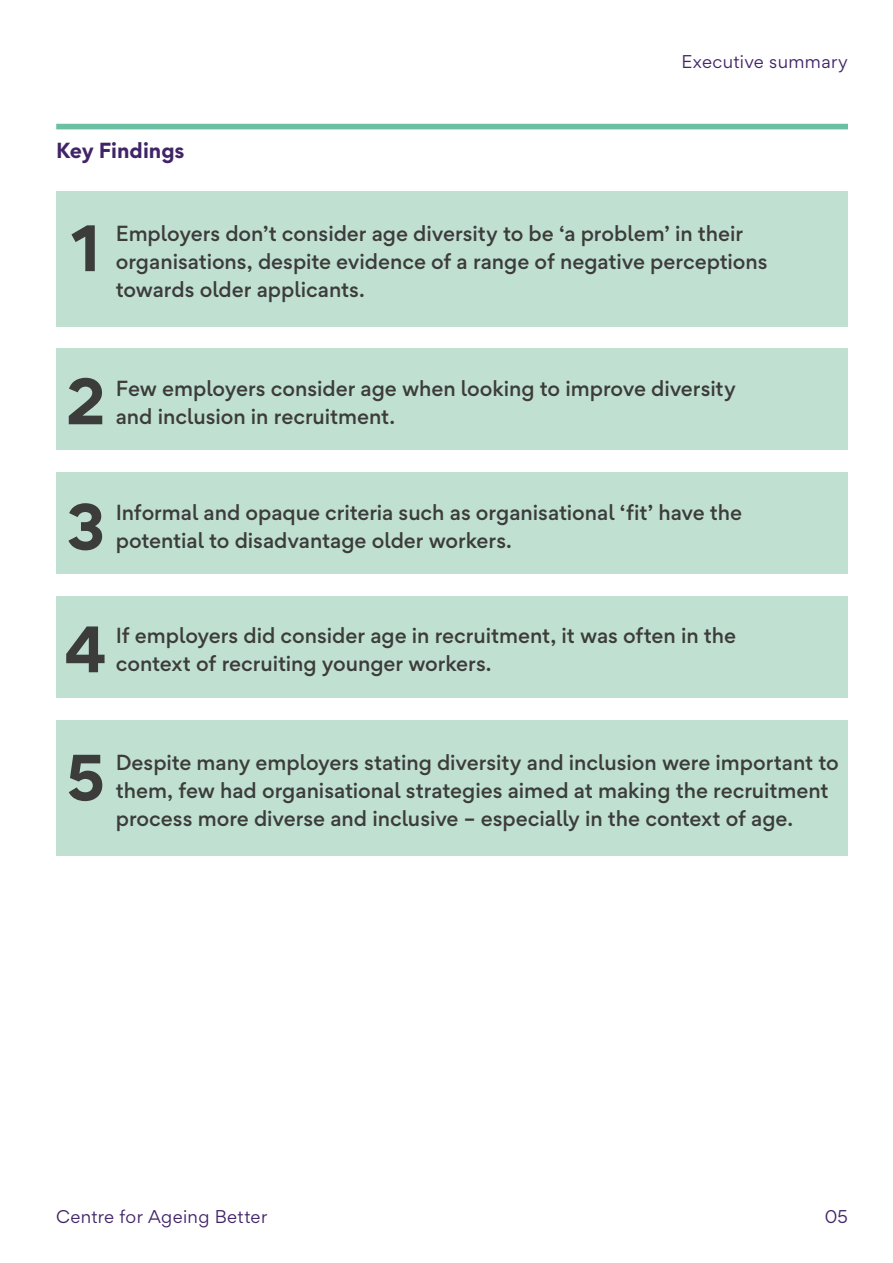
<style>
.page{position:relative;width:893px;height:1263px;background:#fff}
.page>*{position:absolute;margin:0;border:0;box-sizing:border-box;transform-origin:0 0}
.t1{font:700 58.5px/124.1px "Gordita";color:#3c3c3b;text-align:justify}
.t2{font:500 19.5px/28px "Gordita";color:#3c3c3b}
.t3{font:700 19.5px "Gordita";color:#412468}
.t4{font:16.5px "Gordita";letter-spacing:.02em;color:#412468}
</style>
<div class="page">
<div style="left:56px;top:124px;width:792px;height:5px;background:#6bbfa3"></div>
<div style="left:56px;top:191px;width:792px;height:135px;background:#c0e0d2"></div>
<div style="left:56px;top:349px;width:792px;height:101px;background:#c0e0d2"></div>
<div style="left:56px;top:472px;width:792px;height:102px;background:#c0e0d2"></div>
<div style="left:56px;top:596px;width:792px;height:101px;background:#c0e0d2"></div>
<div style="left:56px;top:720px;width:792px;height:135px;background:#c0e0d2"></div>
<p class="t3" style="left:56px;top:134px;width:130px">Key Findings</p>
<p class="t4" style="left:681px;top:50px;width:168px">Executive summary</p>
<h1 class="t1" style="left:71px;top:185px;width:30px">1</h1>
<p class="t2" style="left:116px;top:219px;width:653px">Employers don’t consider age diversity to be ‘a problem’ in their organisations, despite evidence of a range of negative perceptions towards older applicants.</p>
<h1 class="t1" style="left:64px;top:338px;width:44px">2<br>3<br>4</h1>
<p class="t2" style="left:116px;top:374px;width:621px">Few employers consider age when looking to improve diversity and inclusion in recruitment.</p>
<p class="t2" style="left:116px;top:498px;width:628px">Informal and opaque criteria such as organisational ‘fit’ have the potential to disadvantage older workers.</p>
<p class="t2" style="left:116px;top:622px;width:622px">If employers did consider age in recruitment, it was often in the context of recruiting younger workers.</p>
<h1 class="t1" style="left:66px;top:714px;width:40px">5</h1>
<p class="t2" style="left:116px;top:748px;width:724px">Despite many employers stating diversity and inclusion were important to them, few had organisational strategies aimed at making the recruitment process more diverse and inclusive – especially in the context of age.</p>
<p class="t4" style="left:56px;top:1204px;width:213px">Centre for Ageing Better</p>
<p class="t4" style="left:825px;top:1204px;width:25px">05</p>
</div>
